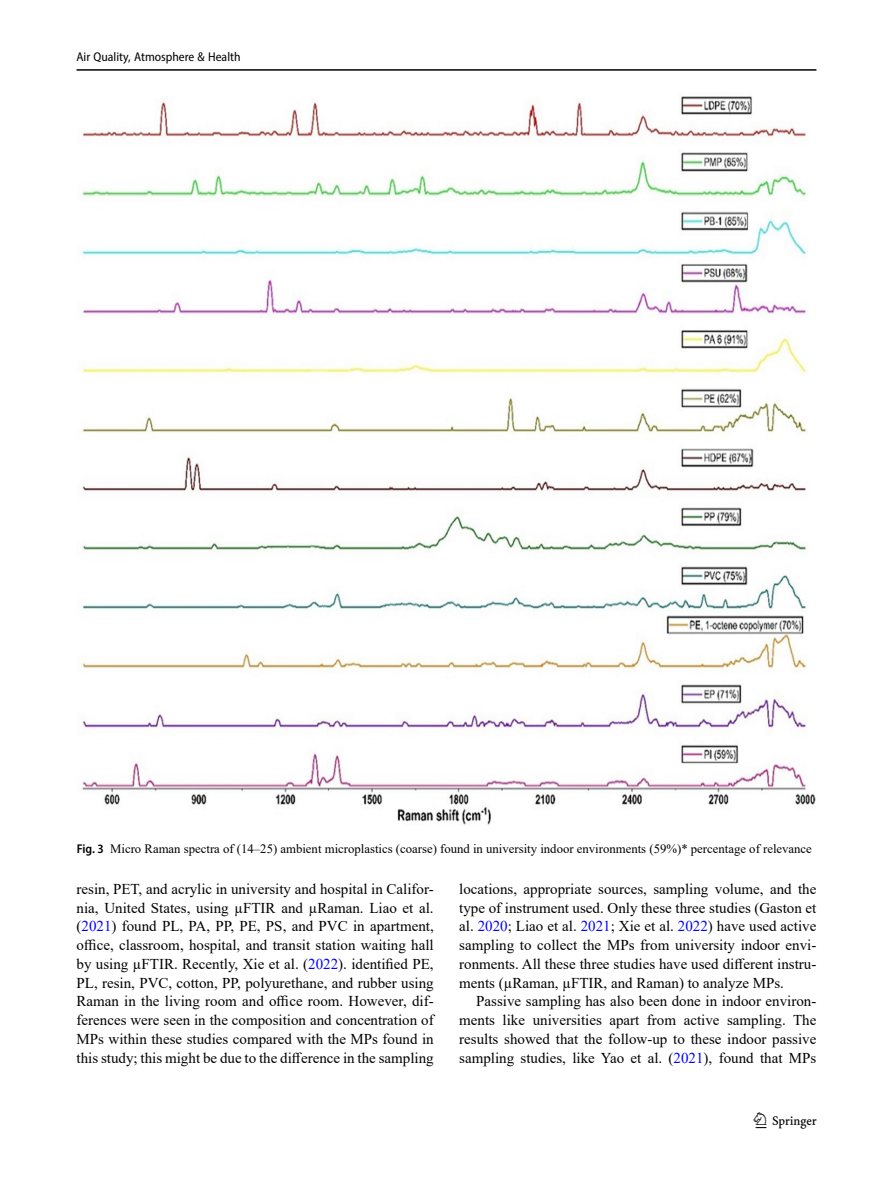
<style>
.page{position:relative;width:893px;height:1187px;background:#fff}
.page>*{position:absolute;margin:0;border:0;box-sizing:border-box;transform-origin:0 0}
.t1{font:22.5px "Springnew";color:#000}
.Body_Text_Indent{font:15px/18.8px "Times New Roman";color:#000;text-align:justify}
.Figure_Caption{font:12.75px "Times New Roman";color:#000}
.t2{font:semi-condensed 12.75px "Myriad Pro";color:#000}
.s1{font-family:"Myriad Pro";font-weight:600;font-stretch:semi-condensed}
.s2{color:#00f}
</style>
<div class="page">
<hr style="left:77px;top:69px;width:739px;height:2px;background:#000">
<img style="left:82px;top:96px;width:734px;height:729px">
<p class="t2" style="left:77px;top:49px;width:166px">Air Quality, Atmosphere &amp; Health</p>
<p class="Figure_Caption" style="left:77px;top:840px;width:737px"><span class="s1">Fig. 3</span> Micro Raman spectra of (14–25) ambient microplastics (coarse) found in university indoor environments (59%)* percentage of relevance</p>
<p class="Body_Text_Indent" style="left:77px;top:878px;width:359px">resin, PET, and acrylic in university and hospital in Califor&shy;nia, United States, using µFTIR and µRaman. Liao et al. (<span class="s2">2021</span>) found PL, PA, PP, PE, PS, and PVC in apartment, office, classroom, hospital, and transit station waiting hall by using µFTIR. Recently, Xie et al. (<span class="s2">2022</span>). identified PE, PL, resin, PVC, cotton, PP, polyurethane, and rubber using Raman in the living room and office room. However, dif&shy;ferences were seen in the composition and concentration of MPs within these studies compared with the MPs found in this study; this might be due to the difference in the sampling</p>
<p class="Body_Text_Indent" style="left:459px;top:878px;width:359px">locations, appropriate sources, sampling volume, and the type of instrument used. Only these three studies (Gaston et al. <span class="s2">2020</span>; Liao et al. <span class="s2">2021</span>; Xie et al. <span class="s2">2022</span>) have used active sampling to collect the MPs from university indoor envi&shy;ronments. All these three studies have used different instru&shy;ments (µRaman, µFTIR, and Raman) to analyze MPs.</p>
<p class="Body_Text_Indent" style="left:459px;top:991px;width:359px;text-indent:17px">Passive sampling has also been done in indoor environ&shy;ments like universities apart from active sampling. The results showed that the follow-up to these indoor passive sampling studies, like Yao et al. (<span class="s2">2021</span>), found that MPs</p>
<h1 class="t1" style="left:756px;top:1107px;width:63px">1 3</h1>
</div>
